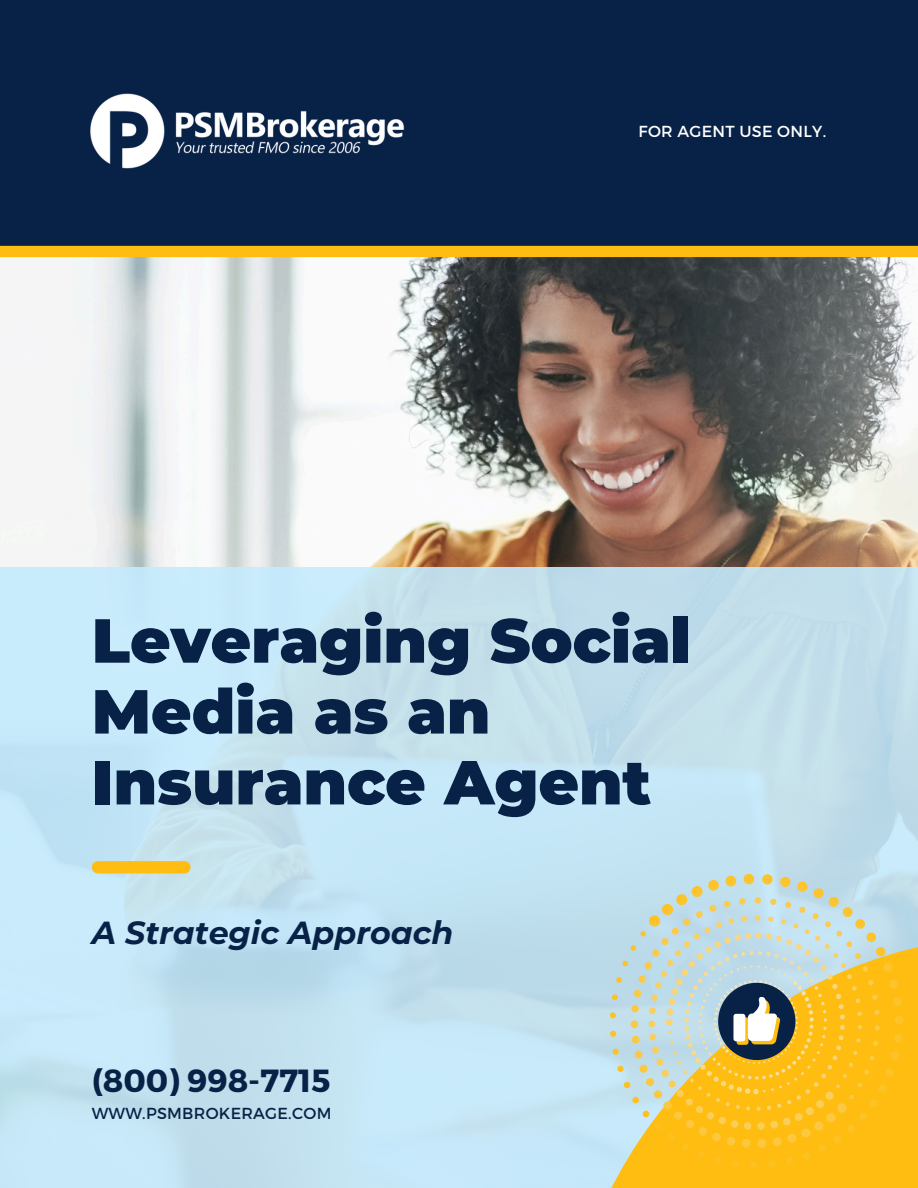
<style>
.page{position:relative;width:918px;height:1188px;background:#fff}
.page>*{position:absolute;margin:0;border:0;box-sizing:border-box;transform-origin:0 0}
.t1{font:900 62.1px/70.8px "Montserrat";color:#082247}
.t2{font:700 31.95px "Montserrat";color:#082247}
.t3{font:italic 700 31.8px "Montserrat";color:#082247}
.t4{font:15.9px "Montserrat";letter-spacing:.02em;color:#082247}
.t5{font:15.9px "Montserrat";letter-spacing:.02em;color:#fff}
</style>
<div class="page">
<img style="left:0;top:257px;width:918px;height:310px">
<div style="left:0;top:567px;width:918px;height:621px;background:#c5e3f2"></div>
<div style="left:98px;top:861px;width:86px;height:13px;background:#febd10"></div>
<div style="left:0;top:0;width:918px;height:251px;background:#082247"></div>
<img style="left:90px;top:93px;width:315px;height:76px">
<div style="left:0;top:246px;width:918px;height:11px;background:#febd10"></div>
<svg style="left:562px;top:951px;width:88px;height:237px"></svg>
<svg style="left:610px;top:874px;width:294px;height:295px"></svg>
<svg style="left:650px;top:934px;width:268px;height:254px"></svg>
<p class="t5" style="left:639px;top:121px;width:189px">FOR AGENT USE ONLY.</p>
<h3 class="t1" style="left:92px;top:605px;width:601px">Leveraging Social<br>Media as an<br>Insurance Agent</h3>
<p class="t3" style="left:92px;top:913px;width:363px">A Strategic Approach</p>
<h2 class="t2" style="left:92px;top:1060px;width:240px">(800) 998-7715</h2>
<p class="t4" style="left:92px;top:1103px;width:241px">WWW.PSMBROKERAGE.COM</p>
</div>
